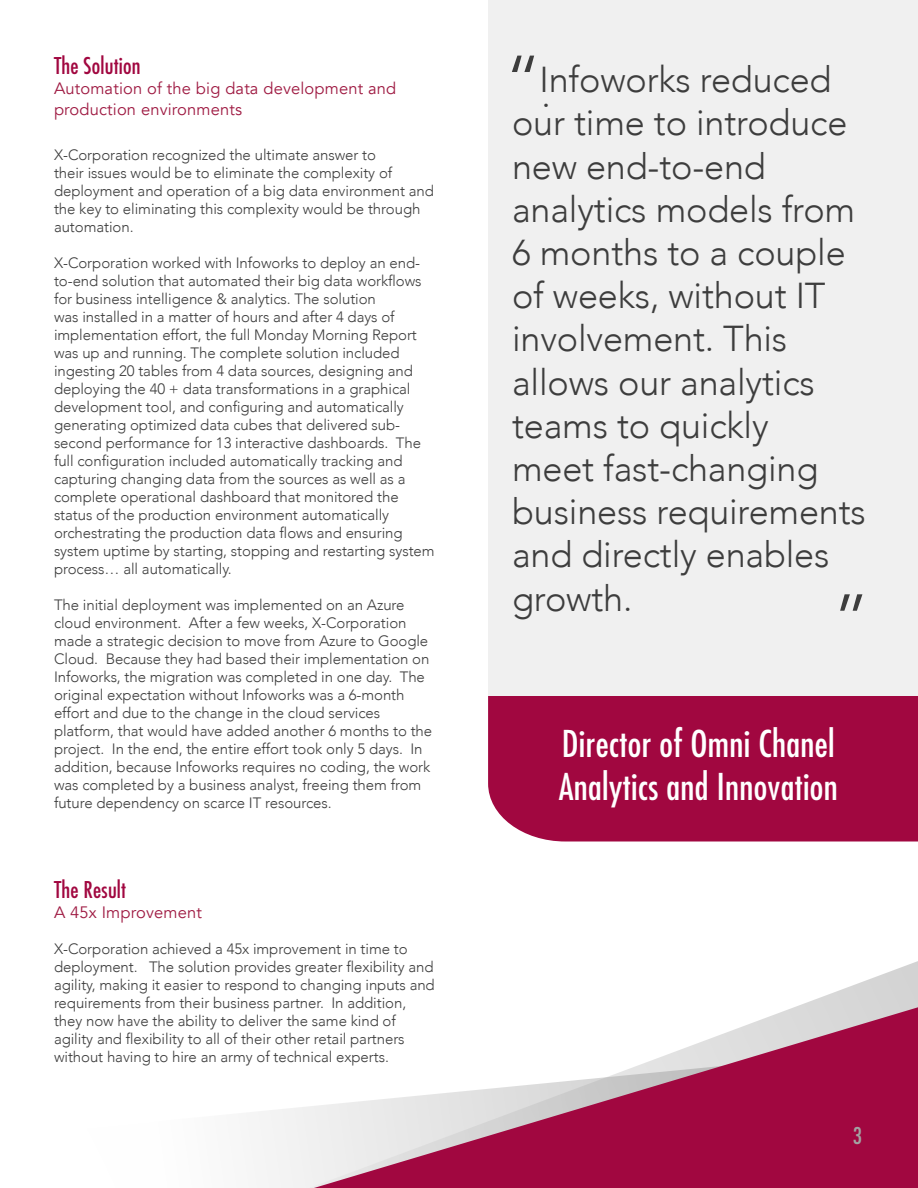
<style>
.page{position:relative;width:918px;height:1188px;background:#fff}
.page>*{position:absolute;margin:0;border:0;box-sizing:border-box;transform-origin:0 0}
.body{font:300 72px "Avenir";color:#3d3d3d}
.body-2{font:300 36px/43.2px "Avenir";letter-spacing:-.005em;color:#3d3d3d}
.body-3{font:condensed 36px "Futura Std";letter-spacing:.01em;color:#fff}
.body-4{font:condensed 22.5px "Futura Std";letter-spacing:.01em;color:#a10740}
.t1{font:condensed 22.5px "Futura Std";color:#a3a3a3}
.body-5{font:16.5px/21.6px "Avenir";letter-spacing:.01em;color:#9f1b43}
.body-6{font:300 15px/18px "Avenir";letter-spacing:-.005em;color:#3d3d3d}
.s1{font-size:36px}
</style>
<div class="page">
<svg style="left:796px;top:961px;width:122px;height:46px"></svg>
<div style="left:258px;top:1106px;width:56px;height:82px;background:#f3f3f3"></div>
<svg style="left:314px;top:1007px;width:604px;height:181px"></svg>
<div style="left:488px;top:695px;width:430px;height:147px;background:#a10740"></div>
<div style="left:488px;top:0;width:430px;height:695px;background:#f0f0f0"></div>
<p class="body-4" style="left:54px;top:52px;width:88px">The Solution</p>
<p class="body-5" style="left:54px;top:78px;width:344px">Automation of the big data development and production environments</p>
<p class="body-6" style="left:54px;top:146px;width:381px">X-Corporation recognized the ultimate answer to<br>their issues would be to eliminate the complexity of deployment and operation of a big data environment and the key to eliminating this complexity would be through automation.</p>
<p class="body-6" style="left:54px;top:254px;width:382px">X-Corporation worked with Infoworks to deploy an end&shy;to-end solution that automated their big data workflows for business intelligence &amp; analytics. The solution<br>was installed in a matter of hours and after 4 days of implementation effort, the full Monday Morning Report was up and running. The complete solution included ingesting 20 tables from 4 data sources, designing and deploying the 40 + data transformations in a graphical development tool, and configuring and automatically generating optimized data cubes that delivered sub&shy;second performance for 13 interactive dashboards. The full configuration included automatically tracking and capturing changing data from the sources as well as a complete operational dashboard that monitored the status of the production environment automatically orchestrating the production data flows and ensuring system uptime by starting, stopping and restarting system process… all automatically.</p>
<p class="body-6" style="left:54px;top:596px;width:380px">The initial deployment was implemented on an Azure cloud environment. After a few weeks, X-Corporation made a strategic decision to move from Azure to Google Cloud. Because they had based their implementation on Infoworks, the migration was completed in one day. The original expectation without Infoworks was a 6-month effort and due to the change in the cloud services platform, that would have added another 6 months to the project. In the end, the entire effort took only 5 days. In addition, because Infoworks requires no coding, the work was completed by a business analyst, freeing them from future dependency on scarce IT resources.</p>
<p class="body-4" style="left:54px;top:877px;width:74px">The Result</p>
<p class="body-5" style="left:54px;top:902px;width:149px">A 45x Improvement</p>
<p class="body-6" style="left:54px;top:940px;width:382px">X-Corporation achieved a 45x improvement in time to deployment. The solution provides greater flexibility and agility, making it easier to respond to changing inputs and requirements from their business partner. In addition, they now have the ability to deliver the same kind of agility and flexibility to all of their other retail partners without having to hire an army of technical experts.</p>
<p class="body" style="left:504px;top:39px;width:48px">“<span class="s1">.</span></p>
<p class="body-2" style="left:512px;top:58px;width:355px;text-indent:28px">Infoworks reduced our time to introduce new end-to-end analytics models from<br>6 months to a couple of weeks, without IT involvement. This allows our analytics teams to quickly<br>meet fast-changing business requirements and directly enables growth.</p>
<p class="body" style="left:833px;top:578px;width:39px">”</p>
<p class="body-3" style="left:562px;top:722px;width:274px">Director of Omni Chanel</p>
<p class="body-3" style="left:559px;top:765px;width:281px">Analytics and Innovation</p>
<p class="t1" style="left:853px;top:1123px;width:11px">3</p>
</div>
